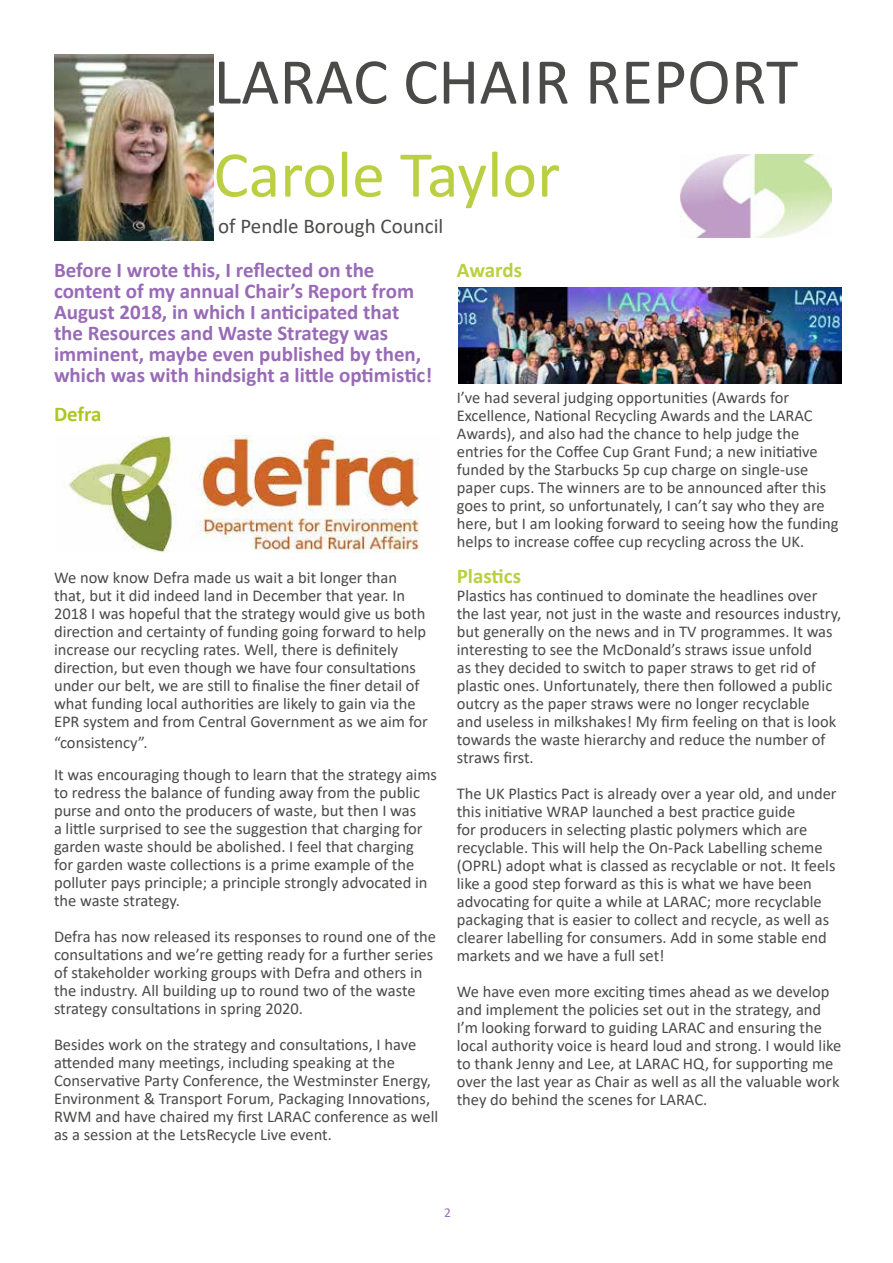
<style>
.page{position:relative;width:893px;height:1263px;background:#fff}
.page>*{position:absolute;margin:0;border:0;box-sizing:border-box;transform-origin:0 0}
.t1{font:66px "Calibri";color:#4a4a49}
.t2{font:66px "Calibri";color:#bacf42}
.t3{font:700 21px/21px "Calibri";color:#996bb7}
.t4{font:21px "Calibri";color:#4a4a49}
.t5{font:700 21px "Calibri";color:#bacf42}
.t6{font:700 21px "Calibri";letter-spacing:-.005em;color:#aec621}
.t7{font:16.5px/18px "Calibri";color:#4a4a49}
.t8{font:13.5px "Calibri";color:#996bb7}
</style>
<div class="page">
<img style="left:54px;top:54px;width:159px;height:186px">
<img style="left:69px;top:435px;width:351px;height:118px">
<img style="left:459px;top:287px;width:383px;height:97px">
<img style="left:680px;top:154px;width:151px;height:84px">
<h1 class="t1" style="left:213px;top:36px;width:586px">LARAC CHAIR REPORT</h1>
<h1 class="t2" style="left:213px;top:129px;width:348px">Carole Taylor</h1>
<p class="t4" style="left:218px;top:211px;width:227px">of Pendle Borough Council</p>
<p class="t3" style="left:54px;top:260px;width:380px">Before I wrote this, I reflected on the content of my annual Chair’s Report from August 2018, in which I anticipated that the Resources and Waste Strategy was imminent, maybe even published by then, which was with hindsight a little optimistic!</p>
<p class="t6" style="left:54px;top:399px;width:49px">Defra</p>
<p class="t5" style="left:457px;top:255px;width:67px">Awards</p>
<p class="t7" style="left:457px;top:388px;width:383px">I’ve had several judging opportunities (Awards for Excellence, National Recycling Awards and the LARAC Awards), and also had the chance to help judge the entries for the Coffee Cup Grant Fund; a new initiative funded by the Starbucks 5p cup charge on single-use paper cups. The winners are to be announced after this goes to print, so unfortunately, I can’t say who they are here, but I am looking forward to seeing how the funding helps to increase coffee cup recycling across the UK.</p>
<p class="t5" style="left:457px;top:561px;width:66px">Plastics</p>
<p class="t7" style="left:457px;top:586px;width:386px">Plastics has continued to dominate the headlines over the last year, not just in the waste and resources industry, but generally on the news and in TV programmes. It was interesting to see the McDonald’s straws issue unfold<br>as they decided to switch to paper straws to get rid of plastic ones. Unfortunately, there then followed a public outcry as the paper straws were no longer recyclable<br>and useless in milkshakes! My firm feeling on that is look towards the waste hierarchy and reduce the number of straws first.</p>
<p class="t7" style="left:457px;top:784px;width:381px">The UK Plastics Pact is already over a year old, and under this initiative WRAP launched a best practice guide<br>for producers in selecting plastic polymers which are recyclable. This will help the On-Pack Labelling scheme (OPRL) adopt what is classed as recyclable or not. It feels like a good step forward as this is what we have been advocating for quite a while at LARAC; more recyclable packaging that is easier to collect and recycle, as well as clearer labelling for consumers. Add in some stable end markets and we have a full set!</p>
<p class="t7" style="left:457px;top:982px;width:386px">We have even more exciting times ahead as we develop and implement the policies set out in the strategy, and I’m looking forward to guiding LARAC and ensuring the local authority voice is heard loud and strong. I would like to thank Jenny and Lee, at LARAC HQ, for supporting me over the last year as Chair as well as all the valuable work they do behind the scenes for LARAC.</p>
<p class="t7" style="left:54px;top:568px;width:376px">We now know Defra made us wait a bit longer than that, but it did indeed land in December that year. In 2018 I was hopeful that the strategy would give us both direction and certainty of funding going forward to help increase our recycling rates. Well, there is definitely direction, but even though we have four consultations under our belt, we are still to finalise the finer detail of what funding local authorities are likely to gain via the EPR system and from Central Government as we aim for</p>
<p class="t7" style="left:54px;top:727px;width:384px;line-height:31.5px">“consistency”.<br>It was encouraging though to learn that the strategy aims</p>
<p class="t7" style="left:54px;top:783px;width:375px">to redress the balance of funding away from the public purse and onto the producers of waste, but then I was a little surprised to see the suggestion that charging for garden waste should be abolished. I feel that charging for garden waste collections is a prime example of the polluter pays principle; a principle strongly advocated in the waste strategy.</p>
<p class="t7" style="left:54px;top:927px;width:384px">Defra has now released its responses to round one of the consultations and we’re getting ready for a further series of stakeholder working groups with Defra and others in the industry. All building up to round two of the waste strategy consultations in spring 2020.</p>
<p class="t7" style="left:54px;top:1035px;width:386px">Besides work on the strategy and consultations, I have attended many meetings, including speaking at the Conservative Party Conference, the Westminster Energy, Environment &amp; Transport Forum, Packaging Innovations, RWM and have chaired my first LARAC conference as well as a session at the LetsRecycle Live event.</p>
<p class="t8" style="left:444px;top:1203px;width:8px">2</p>
</div>
